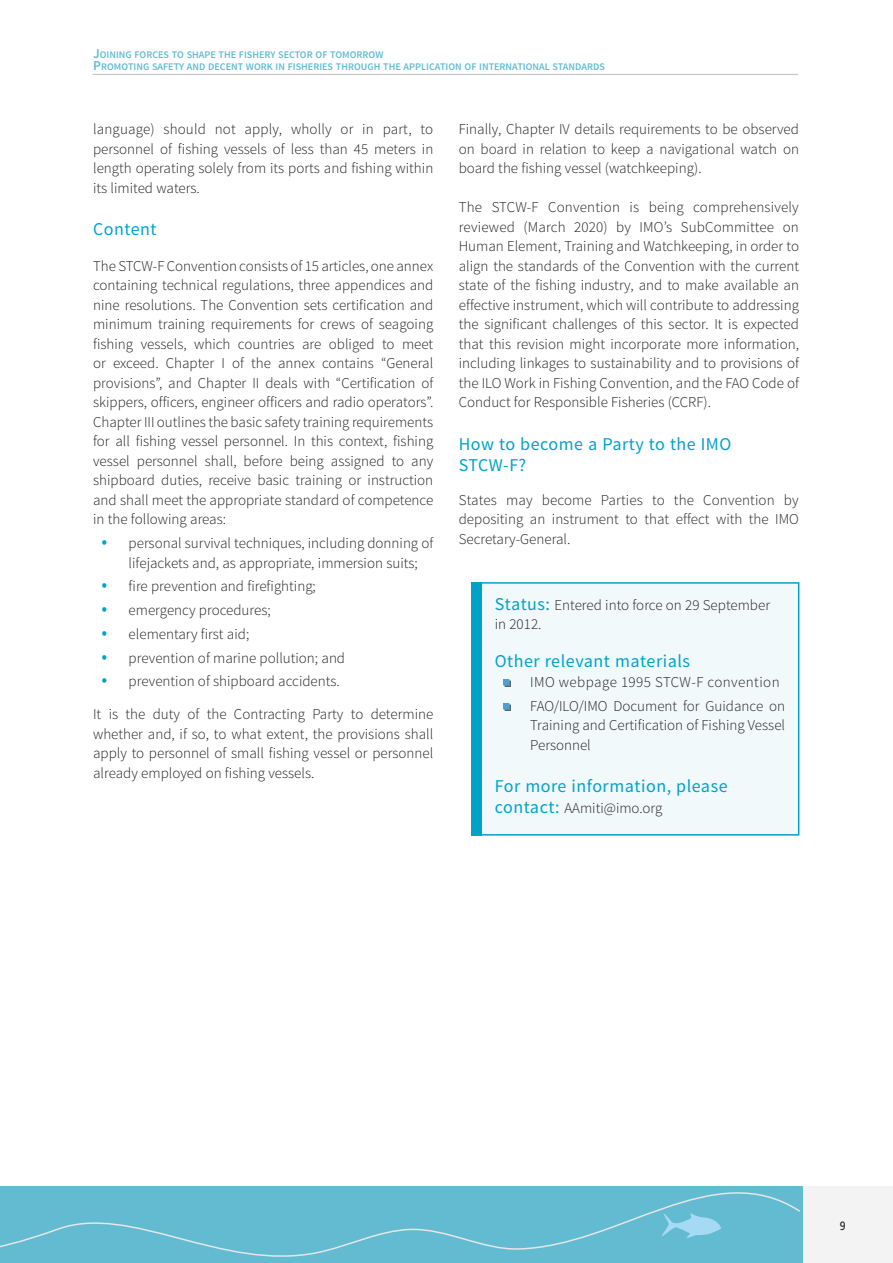
<style>
.page{position:relative;width:893px;height:1263px;background:#fff}
.page>*{position:absolute;margin:0;border:0;box-sizing:border-box;transform-origin:0 0}
.t1{font:18px/21px "Source Sans Pro";letter-spacing:.03em;color:#00a2c8}
.t2{font:18px "Source Sans Pro";letter-spacing:.03em;color:#00a2d7}
.t3{font:300 15px/19.5px "Source Sans Pro";color:#231f20;text-align:justify}
.t4{font:12px "Frutiger LT Std";color:#231f20;scale:.88 1}
.t5{font:600 10.2px/12px "Source Sans Pro";color:#62bbd0}
.s1{font-size:13.5px}
.s2{font-size:21px;color:#00a2c8}
.s3{font-weight:400;font-size:18px;color:#00a2c8}
</style>
<div class="page">
<div style="left:799px;top:1186px;width:94px;height:77px;background:#f3f3f3"></div>
<div style="left:0;top:1198px;width:802px;height:65px;background:#62bbd0"></div>
<div style="left:0;top:1186px;width:802px;height:12px;background:#62bbd0"></div>
<hr style="left:92px;top:74px;width:706px;height:1px;background:#c1c1bf">
<svg style="left:660px;top:1211px;width:62px;height:27px;background:#7ec7df"></svg>
<div style="left:481px;top:583px;width:318px;height:252px;background:#f1f9fb"></div>
<svg style="left:503px;top:680px;width:7px;height:7px"></svg>
<svg style="left:503px;top:703px;width:7px;height:8px"></svg>
<div style="left:480px;top:582px;width:319px;height:254px;border:2px solid #00a2c8"></div>
<div style="left:471px;top:582px;width:11px;height:254px;background:#00a2c8"></div>
<p class="t5" style="left:93px;top:48px;width:513px"><span class="s1">J</span>OINING FORCES TO SHAPE THE FISHERY SECTOR OF TOMORROW<br><span class="s1">P</span>ROMOTING SAFETY AND DECENT WORK IN FISHERIES THROUGH THE APPLICATION OF INTERNATIONAL STANDARDS</p>
<p class="t3" style="left:93px;top:120px;width:342px">language) should not apply, wholly or in part, to personnel of fishing vessels of less than 45 meters in length operating solely from its ports and fishing within its limited waters.</p>
<p class="t2" style="left:93px;top:218px;width:65px">Content</p>
<p class="t3" style="left:93px;top:256px;width:342px">The STCW-F Convention consists of 15 articles, one annex containing technical regulations, three appendices and nine resolutions. The Convention sets certification and minimum training requirements for crews of seagoing fishing vessels, which countries are obliged to meet or exceed. Chapter I of the annex contains “General provisions”, and Chapter II deals with “Certification of skippers, officers, engineer officers and radio operators”.<br>Chapter III outlines the basic safety training requirements for all fishing vessel personnel. In this context, fishing vessel personnel shall, before being assigned to any shipboard duties, receive basic training or instruction and shall meet the appropriate standard of competence in the following areas:</p>
<p class="t3" style="left:129px;top:533px;width:306px;text-indent:-27px"><span class="s2">•</span> personal survival techniques, including donning of lifejackets and, as appropriate, immersion suits;</p>
<p class="t3" style="left:102px;top:577px;width:216px"><span class="s2">•</span> fire prevention and firefighting;</p>
<p class="t3" style="left:102px;top:600px;width:171px"><span class="s2">•</span> emergency procedures;</p>
<p class="t3" style="left:102px;top:624px;width:149px"><span class="s2">•</span> elementary first aid;</p>
<p class="t3" style="left:102px;top:648px;width:245px"><span class="s2">•</span> prevention of marine pollution; and</p>
<p class="t3" style="left:93px;top:665px;width:342px;line-height:33px;text-indent:8px"><span class="s2">•</span> prevention of shipboard accidents.<br>It is the duty of the Contracting Party to determine</p>
<p class="t3" style="left:93px;top:724px;width:342px">whether and, if so, to what extent, the provisions shall apply to personnel of small fishing vessel or personnel already employed on fishing vessels.</p>
<p class="t3" style="left:459px;top:120px;width:342px">Finally, Chapter IV details requirements to be observed on board in relation to keep a navigational watch on board the fishing vessel (watchkeeping).</p>
<p class="t3" style="left:459px;top:198px;width:342px">The STCW-F Convention is being comprehensively reviewed (March 2020) by IMO’s SubCommittee on Human Element, Training and Watchkeeping, in order to align the standards of the Convention with the current state of the fishing industry, and to make available an effective instrument, which will contribute to addressing the significant challenges of this sector. It is expected that this revision might incorporate more information, including linkages to sustainability and to provisions of the ILO Work in Fishing Convention, and the FAO Code of Conduct for Responsible Fisheries (CCRF).</p>
<p class="t1" style="left:459px;top:433px;width:274px">How to become a Party to the IMO<br>STCW-F?</p>
<p class="t3" style="left:459px;top:490px;width:342px">States may become Parties to the Convention by depositing an instrument to that effect with the IMO Secretary-General.</p>
<p class="t3" style="left:495px;top:595px;width:277px"><span class="s3">Status:</span> Entered into force on 29 September in 2012.</p>
<p class="t1" style="left:495px;top:651px;width:197px">Other relevant materials</p>
<p class="t3" style="left:530px;top:670px;width:256px;line-height:23.7px">IMO webpage 1995 STCW-F convention<br>FAO/ILO/IMO Document for Guidance on</p>
<p class="t3" style="left:530px;top:715px;width:256px">Training and Certification of Fishing Vessel<br>Personnel</p>
<p class="t1" style="left:495px;top:776px;width:234px">For more information, please</p>
<p class="t3" style="left:495px;top:798px;width:169px"><span class="s3">contact:</span> AAmiti@imo.org</p>
<p class="t4" style="left:840px;top:1219px;width:8px">9</p>
</div>
